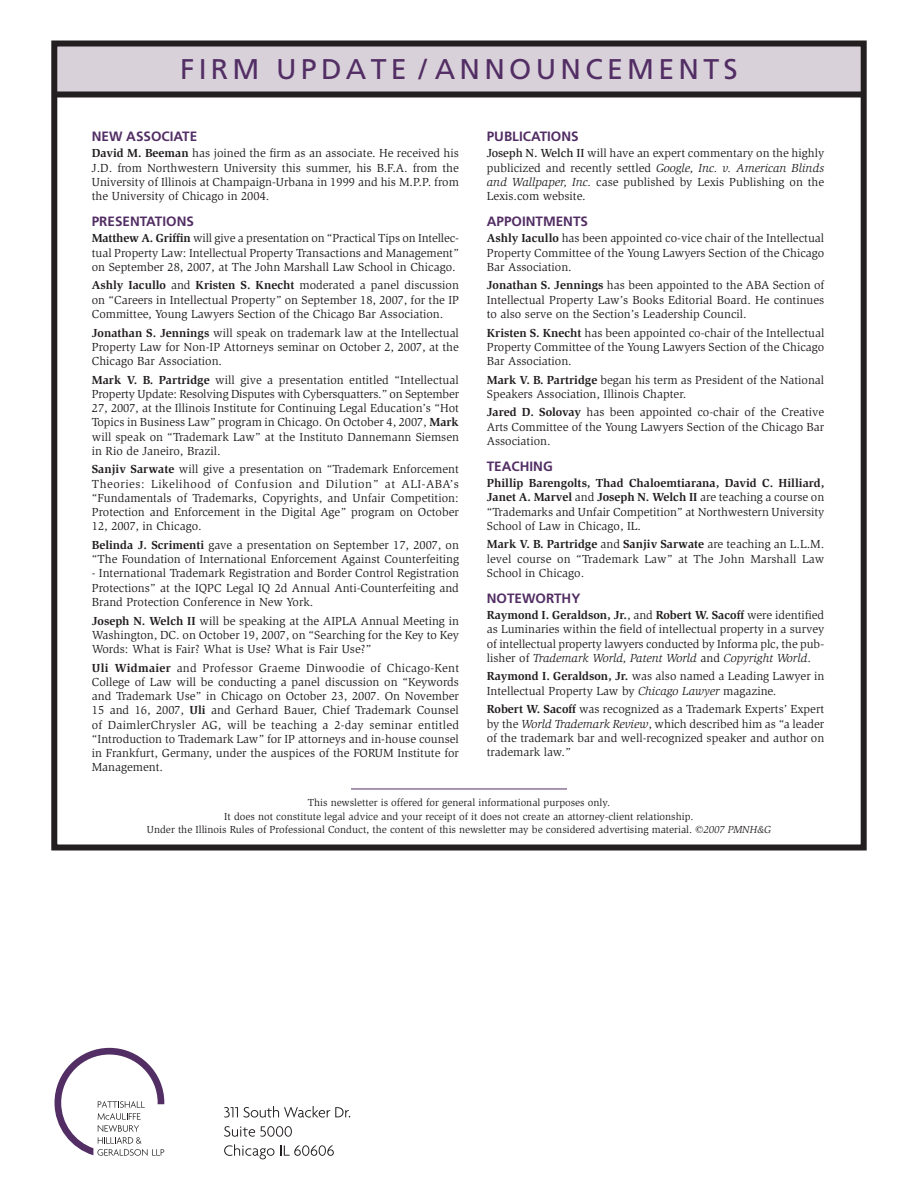
<style>
.page{position:relative;width:918px;height:1188px;background:#fff}
.page>*{position:absolute;margin:0;border:0;box-sizing:border-box;transform-origin:0 0}
.Hdln{font:28.5px "Frutiger";letter-spacing:.15em;color:#522e64}
.Update_SBHD{font:700 13.5px "Frutiger";color:#522e64}
.Update_text{font:12px/14.2px "Slimbach";color:#231f20;text-align:justify}
.Body{font:10.5px "Slimbach";color:#231f20}
.s1{font-weight:700}
.s2{font-family:"Times"}
.s3{font-style:italic}
.s4{font-weight:500}
</style>
<div class="page">
<div style="left:54px;top:43px;width:810px;height:51px;background:#d9d1da"></div>
<div style="left:51px;top:40px;width:816px;height:810px;border:6px solid #231f20"></div>
<hr style="left:351px;top:789px;width:216px;height:1px;background:#522e64">
<div style="left:54px;top:92px;width:810px;height:6px;background:#231f20"></div>
<svg style="left:55px;top:1048px;width:109px;height:108px"></svg>
<svg style="left:224px;top:1106px;width:126px;height:12px"></svg>
<svg style="left:224px;top:1126px;width:68px;height:11px"></svg>
<svg style="left:224px;top:1144px;width:50px;height:15px"></svg>
<svg style="left:280px;top:1145px;width:54px;height:11px"></svg>
<p class="Hdln" style="left:180px;top:52px;width:278px">FIRM UPDATE / ANN</p>
<p class="Hdln" style="left:509px;top:52px;width:169px">OUN CEMENTS</p>
<p class="Update_SBHD" style="left:92px;top:128px;width:107px">NEW ASSOCIATE</p>
<p class="Update_text" style="left:92px;top:146px;width:369px"><span class="s1">David M. Beeman</span> has joined the firm as an associate. He received his J.D. from Northwestern University this summer, his B.F.A. from the University of Illinois at Champaign-Urbana in 1999 and his M.P.P. from the University of Chicago in 2004.</p>
<p class="Update_SBHD" style="left:92px;top:213px;width:104px">PRESENTATIONS</p>
<p class="Update_text" style="left:92px;top:231px;width:369px"><span class="s1">Matthew A. Griffin</span> will give a presentation on “Practical Tips on Intellec&shy;tual Property Law: Intellectual Property Transactions and Management” on September 28, 2007, at The John Marshall Law School in Chicago.</p>
<p class="Update_text" style="left:92px;top:278px;width:369px"><span class="s1">Ashly Iacullo</span> and <span class="s1">Kristen S. Knecht</span> moderated a panel discussion on “Careers in Intellectual Property” on September 18, 2007, for the IP Committee, Young Lawyers Section of the Chicago Bar Association.</p>
<p class="Update_text" style="left:92px;top:325px;width:369px"><span class="s1">Jonathan S. Jennings</span> will speak on trademark law at the Intellectual Property Law for Non-IP Attorneys seminar on October 2, 2007, at the Chicago Bar Association.</p>
<p class="Update_text" style="left:92px;top:373px;width:369px"><span class="s1">Mark V. B. Partridge</span> will give a presentation entitled “Intellectual Property Update: Resolving Disputes with Cybersquatters.” on September 27, 2007, at the Illinois Institute for Continuing Legal Education’s “Hot Topics in Business Law” program in Chicago. On October 4, 2007, <span class="s1">Mark </span>will speak on “Trademark Law” at the Instituto Dannemann Siemsen in Rio de Janeiro, Brazil.</p>
<p class="Update_text" style="left:92px;top:462px;width:369px"><span class="s1">Sanjiv Sarwate</span> will give a presentation on “Trademark Enforcement Theories: Likelihood of Confusion and Dilution” at ALI-ABA’s “Fundamentals of Trademarks, Copyrights, and Unfair Competition:<br>Protection and Enforcement in the Digital Age” program on October 12, 2007, in Chicago.</p>
<p class="Update_text" style="left:92px;top:538px;width:369px"><span class="s1">Belinda J. Scrimenti</span> gave a presentation on September 17, 2007, on “The Foundation of International Enforcement Against Counterfeiting</p>
<p class="Update_text" style="left:92px;top:566px;width:369px">- International Trademark Registration and Border Control Registration Protections” at the IQPC Legal IQ 2d Annual Anti-Counterfeiting and Brand Protection Conference in New York.</p>
<p class="Update_text" style="left:92px;top:613px;width:369px"><span class="s1">Joseph N. Welch II</span> will be speaking at the AIPLA Annual Meeting in Washington, DC. on October 19, 2007, on “Searching for the Key to Key Words: What is Fair? What is Use? What is Fair Use?”</p>
<p class="Update_text" style="left:92px;top:661px;width:369px"><span class="s1">Uli Widmaier</span> and Professor Graeme Dinwoodie of Chicago-Kent College of Law will be conducting a panel discussion on “Keywords and Trademark Use” in Chicago on October 23, 2007. On November 15 and 16, 2007, <span class="s1">Uli</span> and Gerhard Bauer, Chief Trademark Counsel of DaimlerChrysler AG, will be teaching a 2-day seminar entitled “Introduction to Trademark Law” for IP attorneys and in-house counsel in Frankfurt, Germany, under the auspices of the FORUM Institute for Management.</p>
<p class="Body" style="left:308px;top:797px;width:304px">This newsletter is offered for general informational purposes only.</p>
<p class="Body" style="left:224px;top:810px;width:471px">It does not constitute legal advice and your receipt of it does not create an attorney-client relationship.</p>
<p class="Body" style="left:147px;top:824px;width:626px">Under the Illinois Rules of Professional Conduct, the content of this newsletter may be considered advertising material. <span class="s2">©</span><span class="s3">2007 PMNH&amp;G</span></p>
<p class="Update_SBHD" style="left:487px;top:128px;width:93px">PUBLICATIONS</p>
<p class="Update_text" style="left:487px;top:146px;width:339px"><span class="s4">Joseph N. Welch II</span> will have an expert commentary on the highly publicized and recently settled <span class="s3">Google, Inc. v. American Blinds and Wallpaper, Inc.</span> case published by Lexis Publishing on the Lexis.com website.</p>
<p class="Update_SBHD" style="left:487px;top:213px;width:103px">APPOINTMENTS</p>
<p class="Update_text" style="left:487px;top:231px;width:339px"><span class="s1">Ashly Iacullo</span> has been appointed co-vice chair of the Intellectual Property Committee of the Young Lawyers Section of the Chicago Bar Association.</p>
<p class="Update_text" style="left:487px;top:278px;width:339px"><span class="s1">Jonathan S. Jennings</span> has been appointed to the ABA Section of Intellectual Property Law’s Books Editorial Board. He continues to also serve on the Section’s Leadership Council.</p>
<p class="Update_text" style="left:487px;top:325px;width:339px"><span class="s1">Kristen S. Knecht</span> has been appointed co-chair of the Intellectual Property Committee of the Young Lawyers Section of the Chicago Bar Association.</p>
<p class="Update_text" style="left:487px;top:373px;width:339px"><span class="s1">Mark V. B. Partridge</span> began his term as President of the National<br>Speakers Association, Illinois Chapter.</p>
<p class="Update_text" style="left:487px;top:405px;width:339px"><span class="s1">Jared D. Solovay</span> has been appointed co-chair of the Creative Arts Committee of the Young Lawyers Section of the Chicago Bar Association.</p>
<p class="Update_SBHD" style="left:487px;top:458px;width:68px">TEACHING</p>
<p class="Update_text" style="left:487px;top:476px;width:339px"><span class="s1">Phillip Barengolts, Thad Chaloemtiarana, David C. Hilliard, Janet A. Marvel</span> and <span class="s1">Joseph N. Welch II</span> are teaching a course on “Trademarks and Unfair Competition” at Northwestern University School of Law in Chicago, IL.</p>
<p class="Update_text" style="left:487px;top:537px;width:339px"><span class="s1">Mark V. B. Partridge</span> and <span class="s1">Sanjiv Sarwate</span> are teaching an L.L.M. level course on “Trademark Law” at The John Marshall Law School in Chicago.</p>
<p class="Update_SBHD" style="left:487px;top:590px;width:95px">NOTEWORTHY</p>
<p class="Update_text" style="left:487px;top:608px;width:339px"><span class="s1">Raymond I. Geraldson, Jr.</span>, and <span class="s1">Robert W. Sacoff</span> were identified as Luminaries within the field of intellectual property in a survey of intellectual property lawyers conducted by Informa plc, the pub&shy;lisher of <span class="s3">Trademark World, Patent World</span> and <span class="s3">Copyright World</span>.</p>
<p class="Update_text" style="left:487px;top:669px;width:339px"><span class="s1">Raymond I. Geraldson, Jr.</span> was also named a Leading Lawyer in<br>Intellectual Property Law by <span class="s3">Chicago Lawyer</span> magazine.</p>
<p class="Update_text" style="left:487px;top:702px;width:339px"><span class="s1">Robert W. Sacoff</span> was recognized as a Trademark Experts’ Expert by the <span class="s3">World Trademark Review</span>, which described him as “a leader of the trademark bar and well-recognized speaker and author on trademark law.”</p>
</div>
